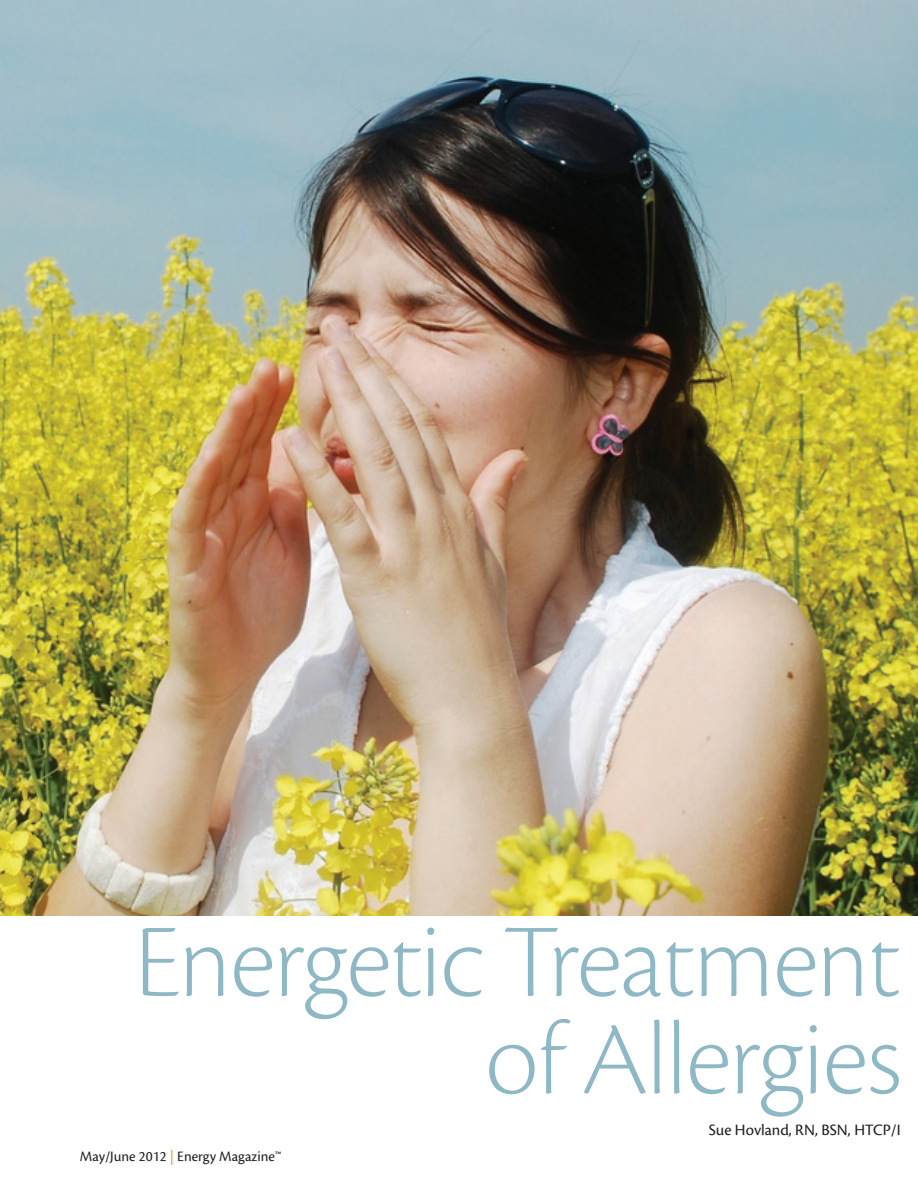
<style>
.page{position:relative;width:918px;height:1188px;background:#fff}
.page>*{position:absolute;margin:0;border:0;box-sizing:border-box;transform-origin:0 0}
.t1{font:108px/97.5px "Cronos Pro Lt Disp";letter-spacing:-.005em;color:#8eb8c5;text-align:right}
.t2{font:16.5px "Cronos Pro";color:#231f20}
.t3{font:15px "Cronos Pro";color:#231f20}
.s1{color:#f7931d}
</style>
<div class="page">
<img style="left:0;top:0;width:918px;height:916px">
<p class="t1" style="left:135px;top:912px;width:767px">Energetic Treatment of Allergies</p>
<p class="t2" style="left:709px;top:1120px;width:193px">Sue Hovland, RN, BSN, HTCP/I</p>
<p class="t3" style="left:80px;top:1147px;width:203px">May/June 2012 <span class="s1">|</span> Energy Magazine™</p>
</div>
